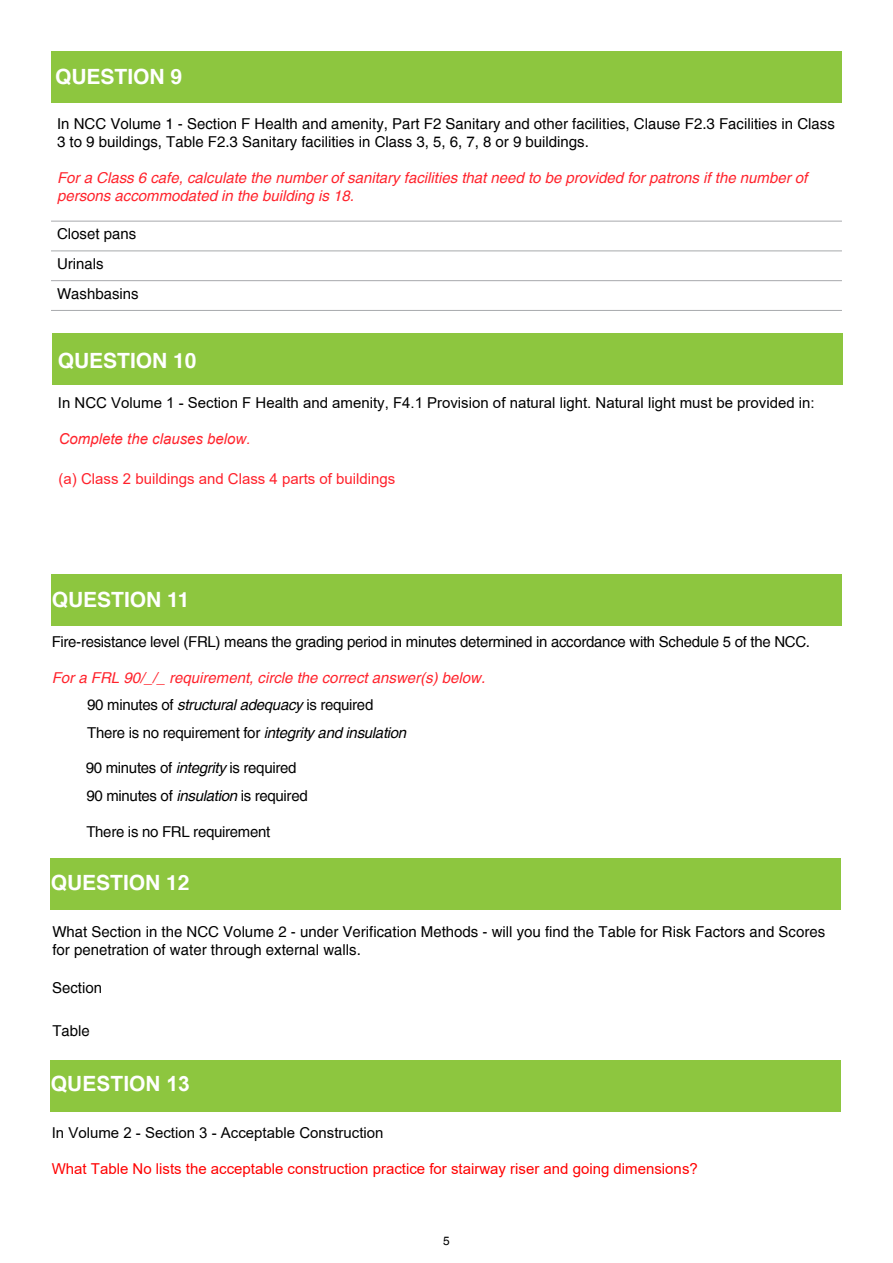
<style>
.page{position:relative;width:893px;height:1263px;background:#fff}
.page>*{position:absolute;margin:0;border:0;box-sizing:border-box;transform-origin:0 0}
.t1{font:700 21px "Helvetica";color:#fff}
.t2{font:700 21px "Arial";color:#fff}
.t3{font:15px/18px "Helvetica";color:#000}
.t4{font:italic 15px/18px "Helvetica";color:#ff232c}
.t5{font:15px/28.3px "Helvetica";letter-spacing:-.02em;color:#000}
.t6{font:15px "Arial";color:#000}
.t7{font:15px "Arial";color:#f00}
.t8{font:15px "Arial";color:#ff222c}
.t9{font:italic 15px "Arial";color:#ff232c}
.t10{font:12px "Helvetica";color:#000}
.s1{font-style:normal;color:#000}
.s2{color:#000}
.s3{font-style:italic}
</style>
<div class="page">
<div style="left:51px;top:51px;width:791px;height:51px;background:#8dc63f"></div>
<svg style="left:51px;top:250px;width:791px;height:32px"></svg>
<hr style="left:51px;top:221px;width:791px;height:1px;background:#a7a9ac">
<hr style="left:51px;top:251px;width:791px;height:1px;background:#a7a9ac">
<hr style="left:51px;top:280px;width:791px;height:1px;background:#a7a9ac">
<hr style="left:51px;top:310px;width:791px;height:1px;background:#a7a9ac">
<div style="left:52px;top:334px;width:791px;height:51px;background:#8dc63f"></div>
<div style="left:51px;top:575px;width:790px;height:51px;background:#8dc63f"></div>
<div style="left:50px;top:858px;width:790px;height:51px;background:#8dc63f"></div>
<div style="left:50px;top:1060px;width:791px;height:51px;background:#8dc63f"></div>
<h1 class="t1" style="left:55px;top:60px;width:129px">QUESTION 9</h1>
<p class="t3" style="left:57px;top:115px;width:779px">In NCC Volume 1 - Section F Health and amenity, Part F2 Sanitary and other facilities, Clause F2.3 Facilities in Class<br>3 to 9 buildings, Table F2.3 Sanitary facilities in Class 3, 5, 6, 7, 8 or 9 buildings.</p>
<p class="t4" style="left:57px;top:169px;width:752px">For a Class 6 cafe, calculate the number of sanitary facilities that need to be provided for patrons if the number of persons accommodated in the building is 18.</p>
<p class="t3" style="left:57px;top:219px;width:83px;line-height:29.7px">Closet pans<br>Urinals<br>Washbasins</p>
<h1 class="t1" style="left:58px;top:343px;width:140px">QUESTION 10</h1>
<p class="t6" style="left:58px;top:392px;width:756px">In NCC Volume 1 - Section F Health and amenity, F4.1 P-</p>
<p class="t9" style="left:59px;top:429px;width:193px">Complete the clauses below.</p>
<p class="t8" style="left:59px;top:469px;width:338px">(a) Class 2 buildings and Class 4 parts of buildings</p>
<h1 class="t1" style="left:52px;top:582px;width:139px">QUESTION 11</h1>
<p class="t5" style="left:52px;top:628px;width:760px">Fire-resistance level (FRL) means the grading period in minutes determined in accordance with Schedule 5 of the NCC.</p>
<p class="t4" style="left:87px;top:665px;width:399px;line-height:26.2px;text-indent:-36px">For a FRL 90/_/_ requirement, circle the correct answer(s) below.<br><span class="s1">90 minutes of</span> <span class="s2">structural adequacy</span> <span class="s1">is required</span></p>
<p class="t5" style="left:87px;top:718px;width:321px">There is no requirement for <span class="s3">integrity and insulation</span></p>
<p class="t5" style="left:86px;top:754px;width:223px">90 minutes of <span class="s3">integrity</span> is required<br>90 minutes of <span class="s3">insulation</span> is required</p>
<p class="t5" style="left:86px;top:817px;width:185px">There is no FRL requirement</p>
<h1 class="t1" style="left:51px;top:865px;width:140px">QUESTION 12</h1>
<p class="t3" style="left:52px;top:922px;width:774px">What Section in the NCC Volume 2 - under Verification Methods - will you find the Table for Risk Factors and Scores for penetration of water through external walls.</p>
<p class="t3" style="left:52px;top:979px;width:52px">Section</p>
<p class="t3" style="left:52px;top:1021px;width:39px">Table</p>
<h1 class="t2" style="left:51px;top:1069px;width:140px">QUESTION 13</h1>
<p class="t6" style="left:52px;top:1122px;width:333px">In Volume 2 - Section 3 - Acceptable Construction</p>
<p class="t7" style="left:52px;top:1158px;width:648px">What Table No lists the acceptable construction practice for stairway riser and going dimensions?</p>
<p class="t10" style="left:443px;top:1233px;width:8px">5</p>
</div>
